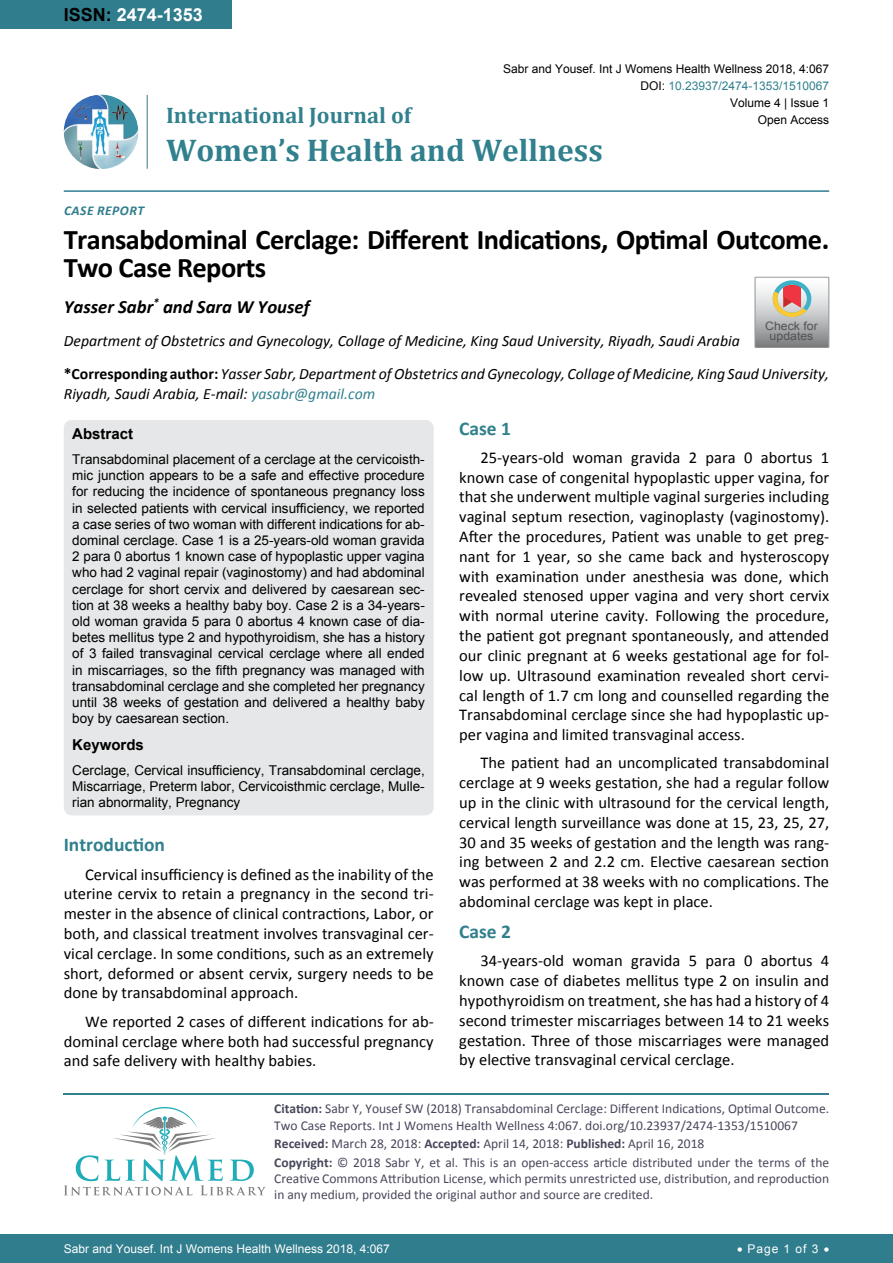
<style>
.page{position:relative;width:893px;height:1263px;background:#fff}
.page>*{position:absolute;margin:0;border:0;box-sizing:border-box;transform-origin:0 0}
.t1{font:700 31.5px "Cambria";color:#30808d}
.t2{font:700 28.5px/28.5px "Calibri";letter-spacing:-.02em;color:#000}
.t3{font:700 22.5px "Cambria";color:#30808d}
.t4{font:700 19.5px "Calibri";color:#30808d}
.t5{font:italic 700 18.75px "Calibri";color:#000}
.t6{font:700 18px "Arial";color:#fff}
.t7{font:16.5px/19.8px "Calibri";color:#000;text-align:justify}
.t8{font:italic 15.75px/19.8px "Calibri";color:#000}
.t9{font:700 15px "Arial";color:#000}
.t10{font:13.5px/16.2px "Arial";color:#000;text-align:justify}
.t11{font:13.5px/16.2px "Calibri";color:#47475c}
.t12{font:italic 700 13.5px "Calibri";letter-spacing:.04em;color:#307d8d}
.t13{font:12px "Arial";color:#000}
.t14{font:12px "Arial";color:#fff}
.t15{font:12px "Arial";color:#30808d}
.t16{font:11.7px/10.1px "Arial";color:#535353;text-align:center;scale:1.06 1}
.s1{color:#000}
.s2{font-weight:700;font-style:normal}
.s3{color:#30808d}
.s4{font-weight:700}
</style>
<div class="page">
<div style="left:0;top:0;width:231px;height:28px;background:#307d8d"></div>
<img style="left:64px;top:95px;width:74px;height:74px;border-radius:37px">
<hr style="left:147px;top:95px;width:1px;height:74px;background:#307d8d">
<hr style="left:64px;top:190px;width:765px;height:2px;background:#307d8d">
<div style="left:0;top:1234px;width:893px;height:29px;background:#307d8d"></div>
<hr style="left:64px;top:1093px;width:765px;height:2px;background:#30808d">
<svg style="left:64px;top:1107px;width:202px;height:88px"></svg>
<div style="left:64px;top:420px;width:370px;height:395px;background:#e6e7e8;border-radius:9px"></div>
<svg style="left:755px;top:277px;width:74px;height:70px"></svg>
<p class="t6" style="left:64px;top:2px;width:141px"><span class="s1">ISSN:</span> 2474-1353</p>
<p class="t12" style="left:64px;top:202px;width:82px">Case Repor t</p>
<p class="t13" style="left:503px;top:60px;width:328px">Sabr and Yousef. Int J Womens Health Wellness 2018, 4:067</p>
<p class="t13" style="left:730px;top:95px;width:101px">Volume 4 | Issue 1</p>
<p class="t15" style="left:640px;top:78px;width:190px"><span class="s1">DOI:</span> 10.23937/2474-1353/1510067</p>
<p class="t13" style="left:758px;top:112px;width:73px">Open Access</p>
<h3 class="t3" style="left:166px;top:100px;width:247px">International Journal of</h3>
<h1 class="t1" style="left:166px;top:128px;width:438px">Women’s Health and Wellness</h1>
<h2 class="t2" style="left:64px;top:224px;width:767px">Transabdominal Cerclage: Different Indications, Optimal Outcome.<br>Two Case Reports</h2>
<p class="t5" style="left:64px;top:295px;width:247px">Yasser Sabr<sup>*</sup> and Sara W Yousef</p>
<p class="t8" style="left:64px;top:330px;width:677px">Department of Obstetrics and Gynecology, Collage of Medicine, King Saud University, Riyadh, Saudi Arabia</p>
<p class="t16" style="left:765px;top:321px;width:51px">Check for updates</p>
<p class="t8" style="left:64px;top:363px;width:767px"><span class="s2">*Corresponding author:</span> Yasser Sabr, Department of Obstetrics and Gynecology, Collage of Medicine, King Saud University,<br>Riyadh, Saudi Arabia, E-mail: <span class="s3">yasabr@gmail.com</span></p>
<p class="t4" style="left:459px;top:416px;width:53px">Case 1</p>
<p class="t7" style="left:459px;top:447px;width:371px;text-indent:21px">25-years-old woman gravida 2 para 0 abortus 1 known case of congenital hypoplastic upper vagina, for that she underwent multiple vaginal surgeries including vaginal septum resection, vaginoplasty (vaginostomy).<br>After the procedures, Patient was unable to get preg&shy;nant for 1 year, so she came back and hysteroscopy with examination under anesthesia was done, which revealed stenosed upper vagina and very short cervix with normal uterine cavity. Following the procedure, the patient got pregnant spontaneously, and attended our clinic pregnant at 6 weeks gestational age for fol&shy;low up. Ultrasound examination revealed short cervi&shy;cal length of 1.7 cm long and counselled regarding the Transabdominal cerclage since she had hypoplastic up&shy;per vagina and limited transvaginal access.</p>
<p class="t7" style="left:459px;top:753px;width:371px;text-indent:21px">The patient had an uncomplicated transabdominal cerclage at 9 weeks gestation, she had a regular follow up in the clinic with ultrasound for the cervical length, cervical length surveillance was done at 15, 23, 25, 27, 30 and 35 weeks of gestation and the length was rang&shy;ing between 2 and 2.2 cm. Elective caesarean section was performed at 38 weeks with no complications. The abdominal cerclage was kept in place.</p>
<p class="t4" style="left:459px;top:919px;width:53px">Case 2</p>
<p class="t7" style="left:459px;top:951px;width:371px;text-indent:21px">34-years-old woman gravida 5 para 0 abortus 4 known case of diabetes mellitus type 2 on insulin and hypothyroidism on treatment, she has had a history of 4 second trimester miscarriages between 14 to 21 weeks gestation. Three of those miscarriages were managed by elective transvaginal cervical cerclage.</p>
<p class="t9" style="left:72px;top:424px;width:62px">Abstract</p>
<p class="t10" style="left:72px;top:451px;width:354px">Transabdominal placement of a cerclage at the cervicoisth&shy;mic junction appears to be a safe and effective procedure for reducing the incidence of spontaneous pregnancy loss in selected patients with cervical insufficiency, we reported a case series of two woman with different indications for ab&shy;dominal cerclage. Case 1 is a 25-years-old woman gravida 2 para 0 abortus 1 known case of hypoplastic upper vagina who had 2 vaginal repair (vaginostomy) and had abdominal cerclage for short cervix and delivered by caesarean sec&shy;tion at 38 weeks a healthy baby boy. Case 2 is a 34-years&shy;old woman gravida 5 para 0 abortus 4 known case of dia&shy;betes mellitus type 2 and hypothyroidism, she has a history of 3 failed transvaginal cervical cerclage where all ended in miscarriages, so the fifth pregnancy was managed with transabdominal cerclage and she completed her pregnancy until 38 weeks of gestation and delivered a healthy baby boy by caesarean section.</p>
<p class="t9" style="left:72px;top:734px;width:73px">Keywords</p>
<p class="t10" style="left:72px;top:762px;width:354px">Cerclage, Cervical insufficiency, Transabdominal cerclage, Miscarriage, Preterm labor, Cervicoisthmic cerclage, Mulle&shy;rian abnormality, Pregnancy</p>
<p class="t4" style="left:64px;top:833px;width:103px">Introduction</p>
<p class="t7" style="left:64px;top:864px;width:371px;text-indent:21px">Cervical insufficiency is defined as the inability of the uterine cervix to retain a pregnancy in the second tri&shy;mester in the absence of clinical contractions, Labor, or both, and classical treatment involves transvaginal cer&shy;vical cerclage. In some conditions, such as an extremely short, deformed or absent cervix, surgery needs to be done by transabdominal approach.</p>
<p class="t7" style="left:64px;top:1011px;width:371px;text-indent:21px">We reported 2 cases of different indications for ab&shy;dominal cerclage where both had successful pregnancy and safe delivery with healthy babies.</p>
<p class="t11" style="left:274px;top:1101px;width:556px"><span class="s4">Citation:</span> Sabr Y, Yousef SW (2018) Transabdominal Cerclage: Different Indications, Optimal Outcome.<br>Two Case Reports. Int J Womens Health Wellness 4:067. doi.org/10.23937/2474-1353/1510067</p>
<p class="t11" style="left:274px;top:1134px;width:556px;line-height:18.6px"><span class="s4">Received:</span> March 28, 2018: <span class="s4">Accepted:</span> April 14, 2018: <span class="s4">Published:</span> April 16, 2018<br><span class="s4">Copyright:</span> © 2018 Sabr Y, et al. This is an open-access article distributed under the terms of the</p>
<p class="t11" style="left:274px;top:1170px;width:556px">Creative Commons Attribution License, which permits unrestricted use, distribution, and reproduction in any medium, provided the original author and source are credited.</p>
<p class="t14" style="left:64px;top:1241px;width:328px">Sabr and Yousef. Int J Womens Health Wellness 2018, 4:067</p>
<p class="t14" style="left:737px;top:1241px;width:94px">• Page 1 of 3 •</p>
</div>
